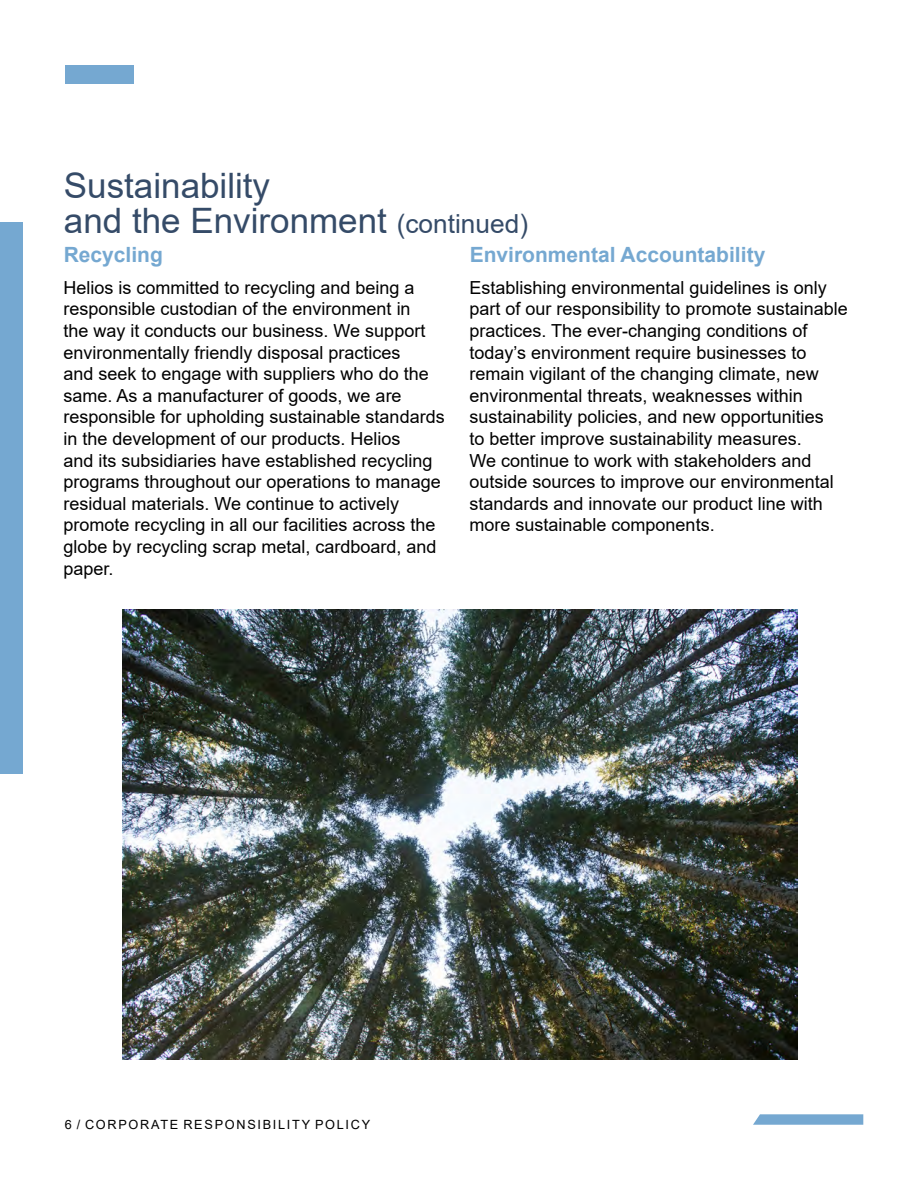
<style>
.page{position:relative;width:918px;height:1188px;background:#fff}
.page>*{position:absolute;margin:0;border:0;box-sizing:border-box;transform-origin:0 0}
.t1{font:34.95px/35px "Arial";color:#354b68}
.t2{font:700 21px "Arial";color:#75a8d1}
.t3{font:18px/21.6px "Arial";color:#000}
.t4{font:12.75px "Arial";letter-spacing:.135em;color:#000}
.s1{font-size:26.25px}
</style>
<div class="page">
<div style="left:65px;top:65px;width:68px;height:19px;background:#75a8d1"></div>
<div style="left:0;top:223px;width:22px;height:551px;background:#75a8d1"></div>
<svg style="left:753px;top:1114px;width:110px;height:11px"></svg>
<img style="left:122px;top:610px;width:675px;height:450px">
<h1 class="t1" style="left:64px;top:168px;width:466px">Sustainability<br>and the Environment <span class="s1">(continued)</span></h1>
<p class="t2" style="left:470px;top:240px;width:297px">Environmental Accountability</p>
<p class="t3" style="left:470px;top:277px;width:380px">Establishing environmental guidelines is only part of our responsibility to promote sustainable practices. The ever-changing conditions of today’s environment require businesses to remain vigilant of the changing climate, new environmental threats, weaknesses within sustainability policies, and new opportunities<br>to better improve sustainability measures.<br>We continue to work with stakeholders and outside sources to improve our environmental standards and innovate our product line with more sustainable components.</p>
<p class="t2" style="left:64px;top:240px;width:101px">Recycling</p>
<p class="t3" style="left:64px;top:277px;width:383px">Helios is committed to recycling and being a responsible custodian of the environment in<br>the way it conducts our business. We support environmentally friendly disposal practices<br>and seek to engage with suppliers who do the same. As a manufacturer of goods, we are responsible for upholding sustainable standards in the development of our products. Helios<br>and its subsidiaries have established recycling programs throughout our operations to manage residual materials. We continue to actively promote recycling in all our facilities across the globe by recycling scrap metal, cardboard, and paper.</p>
<p class="t4" style="left:65px;top:1116px;width:307px">6 / Corporate Responsibility Policy</p>
</div>
